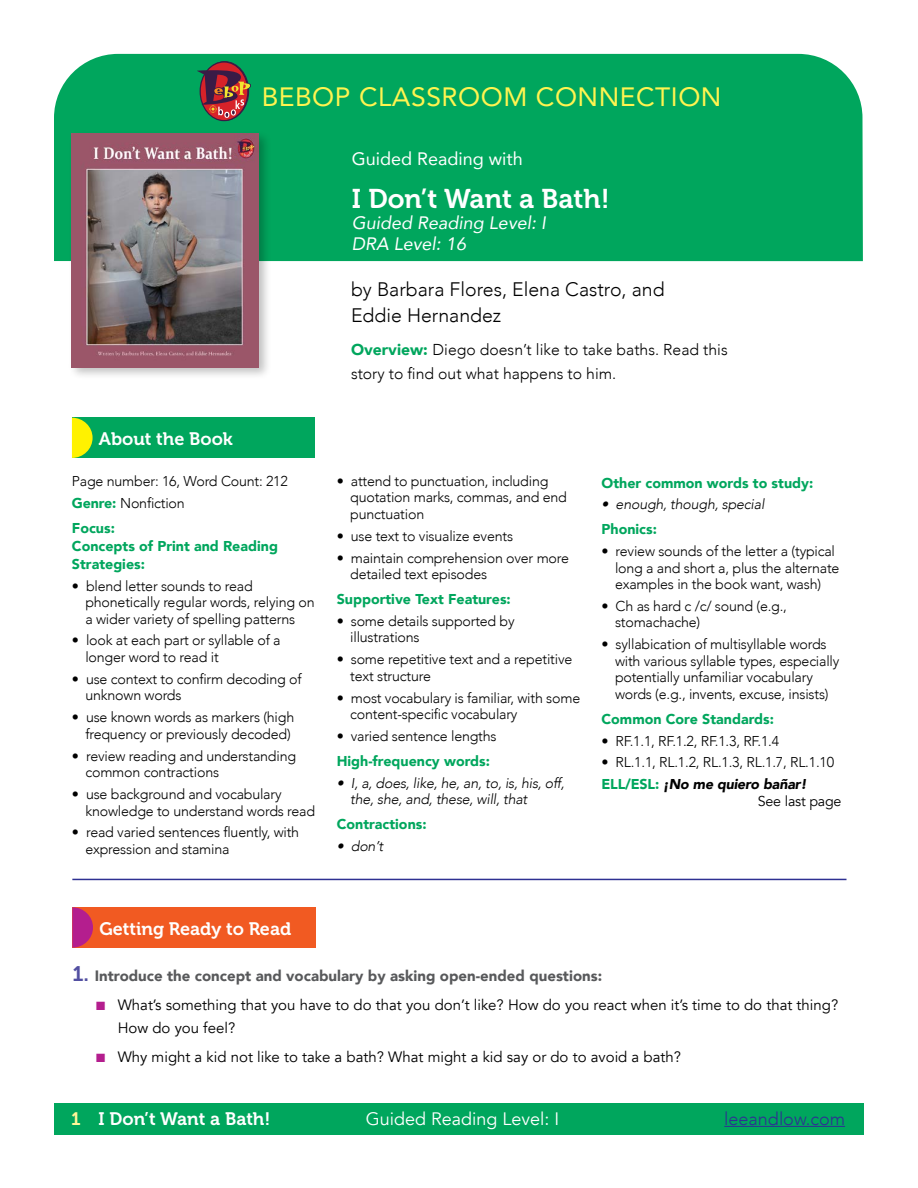
<style>
.page{position:relative;width:918px;height:1188px;background:#fff}
.page>*{position:absolute;margin:0;border:0;box-sizing:border-box;transform-origin:0 0}
.t1{font:27px "Museo 700";color:#fff}
.t2{font:26.4px "Avenir";letter-spacing:.02em;color:#fff450}
.t3{font:300 19.5px/25.5px "Avenir";color:#000}
.t4{font:18px "Museo 700";color:#fff}
.t5{font:italic 18px/21px "Avenir";color:#fff}
.t6{font:18px "Avenir";color:#fff}
.t7{font:18px "Avenir";color:#fff}
.t8{font:300 18px "Avenir";color:#2e3092}
.t9{font:300 15.75px/24px "Avenir";color:#000}
.t10{font:15px/23.2px "Avenir";color:#000}
.t11{font:900 15px "Avenir";color:#58595b}
.t12{font:300 14.25px/16.5px "Avenir";letter-spacing:-.015em;color:#000}
.t13{font:900 14.25px/18px "Avenir";color:#00a65d}
.t14{font:italic 300 14.25px/16.5px "Avenir";letter-spacing:-.015em;color:#000}
.t15{font:14.25px "Avenir";letter-spacing:-.015em;color:#000}
.s1{font-weight:900;color:#00a65d}
.s2{font-weight:900;font-style:italic}
.s3{font-family:"Museo 700";font-weight:400;font-size:21px;color:#524fa1}
.s4{color:#b41e8e}
.s5{color:#fff799}
</style>
<div class="page">
<div style="left:54px;top:54px;width:809px;height:207px;background:#00a65d"></div>
<svg style="left:200px;top:62px;width:48px;height:59px"></svg>
<svg style="left:197px;top:70px;width:54px;height:48px;background:#794d44"></svg>
<div style="left:54px;top:1103px;width:810px;height:32px;background:#00a65d"></div>
<hr style="left:724px;top:1126px;width:121px;height:1px;background:#2e3092">
<div style="left:68px;top:130px;width:204px;height:250px;background:#000;opacity:.25"></div>
<img style="left:72px;top:134px;width:187px;height:233px">
<hr style="left:72px;top:879px;width:775px;height:1px;background:#2e3092">
<div style="left:72px;top:907px;width:243px;height:41px;background:#f15a22"></div>
<svg style="left:72px;top:907px;width:21px;height:41px"></svg>
<div style="left:72px;top:418px;width:243px;height:40px;background:#00a65d"></div>
<svg style="left:72px;top:418px;width:21px;height:40px"></svg>
<h2 class="t2" style="left:262px;top:76px;width:461px">BEBOP CLASSROOM CONNECTION</h2>
<p class="t4" style="left:99px;top:429px;width:135px">About the Book</p>
<p class="t12" style="left:72px;top:470px;width:218px;line-height:21.9px">Page number: 16, Word Count: 212<br><span class="s1">Genre:</span> Nonfiction</p>
<p class="t13" style="left:72px;top:518px;width:208px">Focus:<br>Concepts of Print and Reading<br>Strategies:</p>
<p class="t12" style="left:85px;top:577px;width:231px;text-indent:-13px">• blend letter sounds to read phonetically regular words, relying on a wider variety of spelling patterns</p>
<p class="t12" style="left:85px;top:632px;width:197px;text-indent:-13px">• look at each part or syllable of a longer word to read it</p>
<p class="t12" style="left:85px;top:671px;width:218px;text-indent:-13px">• use context to confirm decoding of unknown words</p>
<p class="t12" style="left:72px;top:709px;width:224px;text-align:right">• use known words as markers (high frequency or previously decoded)</p>
<p class="t12" style="left:85px;top:747px;width:212px;text-indent:-13px">• review reading and understanding common contractions</p>
<p class="t12" style="left:85px;top:786px;width:231px;text-indent:-13px">• use background and vocabulary knowledge to understand words read</p>
<p class="t12" style="left:85px;top:824px;width:215px;text-indent:-13px">• read varied sentences fluently, with expression and stamina</p>
<p class="t7" style="left:352px;top:145px;width:173px">Guided Reading with</p>
<h1 class="t1" style="left:352px;top:184px;width:259px">I Don’t Want a Bath!</h1>
<p class="t5" style="left:352px;top:213px;width:195px">Guided Reading Level: I<br>DRA Level: 16</p>
<h3 class="t3" style="left:351px;top:277px;width:315px">by Barbara Flores, Elena Castro, and<br>Eddie Hernandez</h3>
<p class="t9" style="left:351px;top:337px;width:378px"><span class="s1">Overview:</span> Diego doesn’t like to take baths. Read this story to find out what happens to him.</p>
<p class="t12" style="left:350px;top:473px;width:218px;text-indent:-13px">• attend to punctuation, including quotation marks, commas, and end punctuation</p>
<p class="t12" style="left:337px;top:528px;width:178px">• use text to visualize events</p>
<p class="t12" style="left:350px;top:550px;width:220px;text-indent:-13px">• maintain comprehension over more detailed text episodes</p>
<p class="t13" style="left:337px;top:590px;width:176px">Supportive Text Features:</p>
<p class="t12" style="left:350px;top:613px;width:166px;text-indent:-13px">• some details supported by illustrations</p>
<p class="t12" style="left:350px;top:651px;width:224px;text-indent:-13px">• some repetitive text and a repetitive text structure</p>
<p class="t12" style="left:350px;top:690px;width:232px;text-indent:-13px">• most vocabulary is familiar, with some content-specific vocabulary</p>
<p class="t12" style="left:337px;top:728px;width:161px">• varied sentence lengths</p>
<p class="t13" style="left:337px;top:752px;width:155px">High-frequency words:</p>
<p class="t14" style="left:350px;top:775px;width:216px;text-indent:-13px">• I, a, does, like, he, an, to, is, his, off, the, she, and, these, will, that</p>
<p class="t13" style="left:337px;top:815px;width:91px">Contractions:</p>
<p class="t14" style="left:337px;top:838px;width:48px">• don’t</p>
<p class="t13" style="left:602px;top:473px;width:213px">Other common words to study:</p>
<p class="t14" style="left:602px;top:496px;width:164px">• enough, though, special</p>
<p class="t13" style="left:602px;top:520px;width:57px">Phonics:</p>
<p class="t12" style="left:615px;top:543px;width:226px;text-indent:-13px">• review sounds of the letter a (typical long a and short a, plus the alternate examples in the book want, wash)</p>
<p class="t12" style="left:615px;top:598px;width:174px;text-indent:-13px">• Ch as hard c /c/ sound (e.g., stomachache)</p>
<p class="t12" style="left:615px;top:636px;width:226px;text-indent:-13px">• syllabication of multisyllable words with various syllable types, especially potentially unfamiliar vocabulary words (e.g., invents, excuse, insists)</p>
<p class="t13" style="left:602px;top:709px;width:174px">Common Core Standards:</p>
<p class="t12" style="left:602px;top:732px;width:179px">• RF.1.1, RF.1.2, RF.1.3, RF.1.4</p>
<p class="t12" style="left:602px;top:752px;width:234px;line-height:21.9px">• RL.1.1, RL.1.2, RL.1.3, RL.1.7, RL.1.10<br><span class="s1">ELL/ESL:</span> <span class="s2">¡No me quiero bañar!</span></p>
<p class="t15" style="left:758px;top:792px;width:85px">See last page</p>
<p class="t4" style="left:99px;top:918px;width:193px">Getting Ready to Read</p>
<p class="t11" style="left:72px;top:963px;width:531px"><span class="s3">1.</span> Introduce the concept and vocabulary by asking open-ended questions:</p>
<p class="t10" style="left:118px;top:994px;width:722px;text-indent:-22px"><span class="s4">■</span> What’s something that you have to do that you don’t like? How do you react when it’s time to do that thing?<br>How do you feel?</p>
<p class="t10" style="left:96px;top:1045px;width:586px"><span class="s4">■</span> Why might a kid not like to take a bath? What might a kid say or do to avoid a bath?</p>
<p class="t4" style="left:71px;top:1109px;width:201px"><span class="s5">1</span> I Don’t Want a Bath!</p>
<p class="t6" style="left:366px;top:1108px;width:195px">Guided Reading Level: I</p>
<p class="t8" style="left:724px;top:1108px;width:122px">leeandlow.com</p>
</div>
